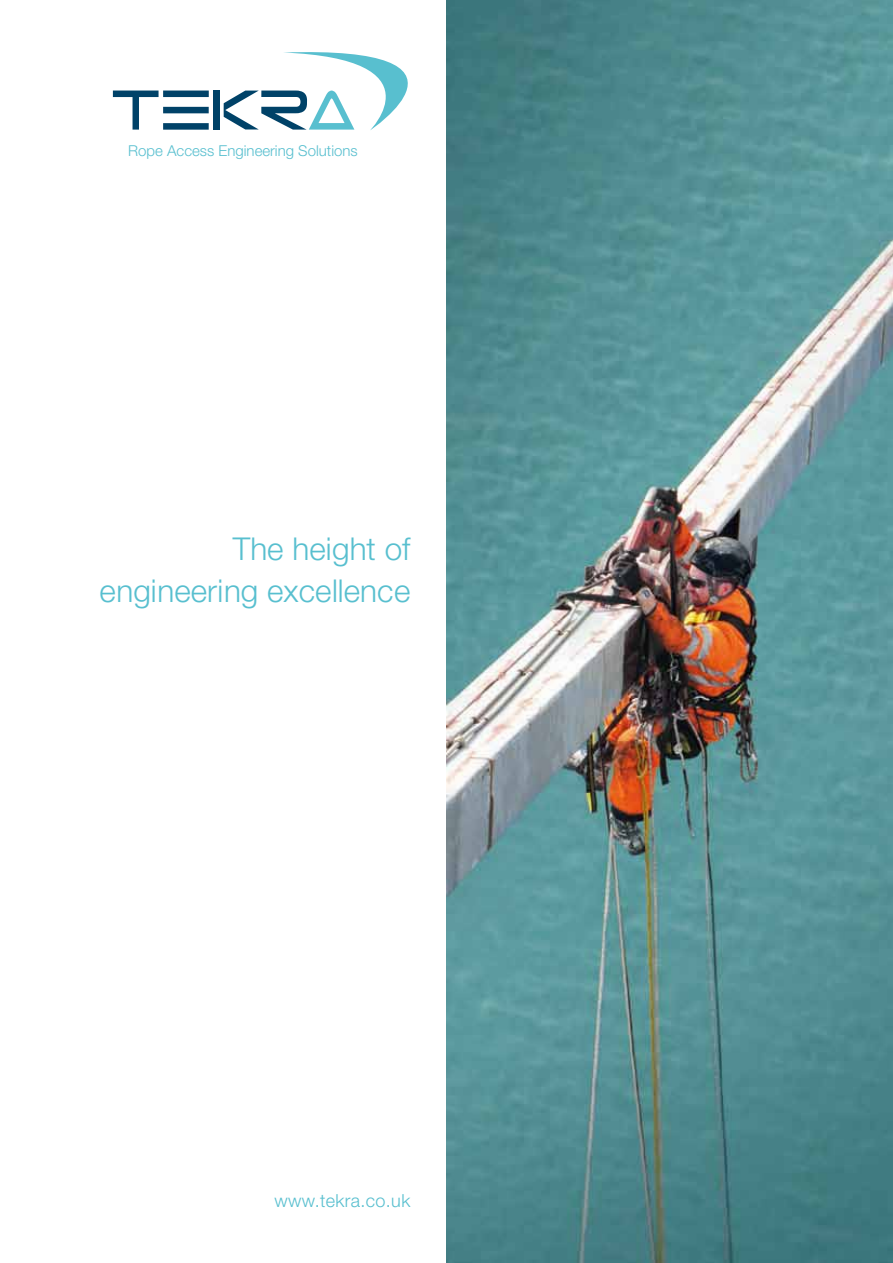
<style>
.page{position:relative;width:893px;height:1263px;background:#fff}
.page>*{position:absolute;margin:0;border:0;box-sizing:border-box;transform-origin:0 0}
.t1{font:300 31.5px/42px "Helvetica Neue";color:#58bfcf;text-align:right}
.t2{font:300 18px "Helvetica Neue";letter-spacing:.02em;color:#58bfcf}
.t3{font:300 15px "Helvetica Neue";color:#58bfcf}
</style>
<div class="page">
<svg style="left:113px;top:91px;width:96px;height:39px"></svg>
<div style="left:213px;top:91px;width:7px;height:39px;background:#004268"></div>
<svg style="left:224px;top:52px;width:184px;height:78px"></svg>
<img style="left:446px;top:0;width:447px;height:1263px">
<p class="t3" style="left:128px;top:142px;width:231px">Rope Access Engineering Solutions</p>
<p class="t1" style="left:100px;top:527px;width:312px">The height of engineering excellence</p>
<p class="t2" style="left:275px;top:1189px;width:137px">www.tekra.co.uk</p>
</div>
